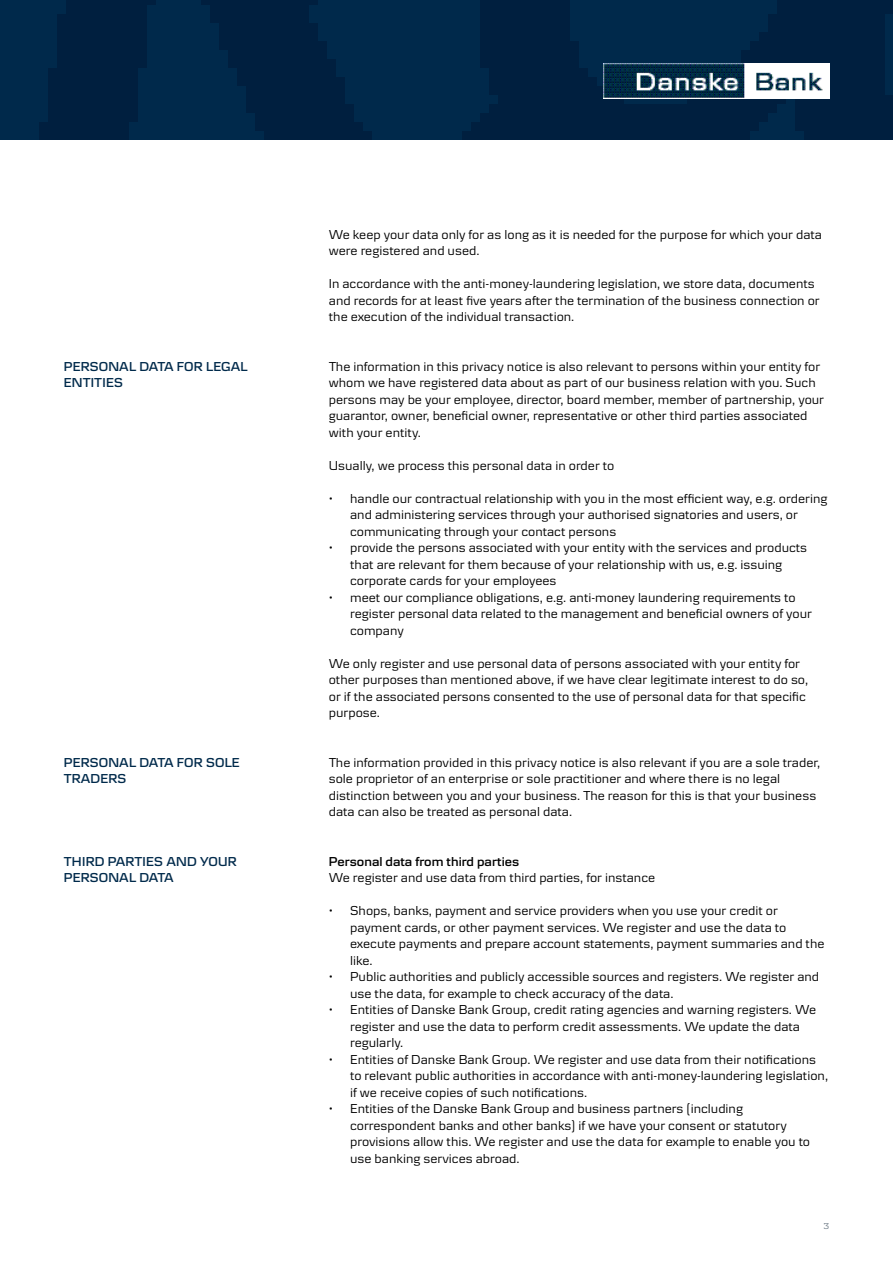
<style>
.page{position:relative;width:893px;height:1263px;background:#fff}
.page>*{position:absolute;margin:0;border:0;box-sizing:border-box;transform-origin:0 0}
.t1{font:13.5px/16.5px "Danske Textv 2";color:#000}
.t2{font:600 13.5px/16.5px "Danske Textv 2";letter-spacing:.01em;color:#002a4b}
.t3{font:600 13.5px "Danske Textv 2";color:#000}
.t4{font:9px "Danske Text";color:#6f7c87}
</style>
<div class="page">
<img style="left:0;top:0;width:893px;height:140px">
<img style="left:604px;top:64px;width:225px;height:34px">
<p class="t2" style="left:64px;top:358px;width:185px">PERSONAL DATA FOR LEGAL<br>ENTITIES</p>
<p class="t2" style="left:64px;top:754px;width:178px">PERSONAL DATA FOR SOLE<br>TRADERS</p>
<p class="t2" style="left:64px;top:853px;width:175px">THIRD PARTIES AND YOUR<br>PERSONAL DATA</p>
<p class="t1" style="left:329px;top:226px;width:495px">We keep your data only for as long as it is needed for the purpose for which your data were registered and used.</p>
<p class="t1" style="left:329px;top:275px;width:492px">In accordance with the anti-money-laundering legislation, we store data, documents and records for at least five years after the termination of the business connection or the execution of the individual transaction.</p>
<p class="t1" style="left:329px;top:358px;width:497px">The information in this privacy notice is also relevant to persons within your entity for whom we have registered data about as part of our business relation with you. Such persons may be your employee, director, board member, member of partnership, your guarantor, owner, beneficial owner, representative or other third parties associated with your entity.</p>
<p class="t1" style="left:329px;top:457px;width:287px">Usually, we process this personal data in order to</p>
<p class="t1" style="left:350px;top:490px;width:479px;text-indent:-21px">• handle our contractual relationship with you in the most efficient way, e.g. ordering and administering services through your authorised signatories and users, or communicating through your contact persons</p>
<p class="t1" style="left:350px;top:539px;width:459px;text-indent:-21px">• provide the persons associated with your entity with the services and products that are relevant for them because of your relationship with us, e.g. issuing corporate cards for your employees</p>
<p class="t1" style="left:350px;top:589px;width:463px;text-indent:-21px">• meet our compliance obligations, e.g. anti-money laundering requirements to register personal data related to the management and beneficial owners of your company</p>
<p class="t1" style="left:329px;top:655px;width:481px">We only register and use personal data of persons associated with your entity for other purposes than mentioned above, if we have clear legitimate interest to do so, or if the associated persons consented to the use of personal data for that specific purpose.</p>
<p class="t1" style="left:329px;top:754px;width:493px">The information provided in this privacy notice is also relevant if you are a sole trader, sole proprietor of an enterprise or sole practitioner and where there is no legal distinction between you and your business. The reason for this is that your business data can also be treated as personal data.</p>
<p class="t3" style="left:329px;top:854px;width:192px">Personal data from third parties</p>
<p class="t1" style="left:329px;top:869px;width:328px">We register and use data from third parties, for instance</p>
<p class="t1" style="left:350px;top:902px;width:476px;text-indent:-21px">• Shops, banks, payment and service providers when you use your credit or payment cards, or other payment services. We register and use the data to execute payments and prepare account statements, payment summaries and the like.</p>
<p class="t1" style="left:350px;top:968px;width:471px;text-indent:-21px">• Public authorities and publicly accessible sources and registers. We register and use the data, for example to check accuracy of the data.</p>
<p class="t1" style="left:350px;top:1001px;width:468px;text-indent:-21px">• Entities of Danske Bank Group, credit rating agencies and warning registers. We register and use the data to perform credit assessments. We update the data regularly.</p>
<p class="t1" style="left:350px;top:1051px;width:479px;text-indent:-21px">• Entities of Danske Bank Group. We register and use data from their notifications to relevant public authorities in accordance with anti-money-laundering legislation, if we receive copies of such notifications.</p>
<p class="t1" style="left:350px;top:1100px;width:461px;text-indent:-21px">• Entities of the Danske Bank Group and business partners (including correspondent banks and other banks) if we have your consent or statutory provisions allow this. We register and use the data for example to enable you to use banking services abroad.</p>
<p class="t4" style="left:823px;top:1221px;width:7px">3</p>
</div>
